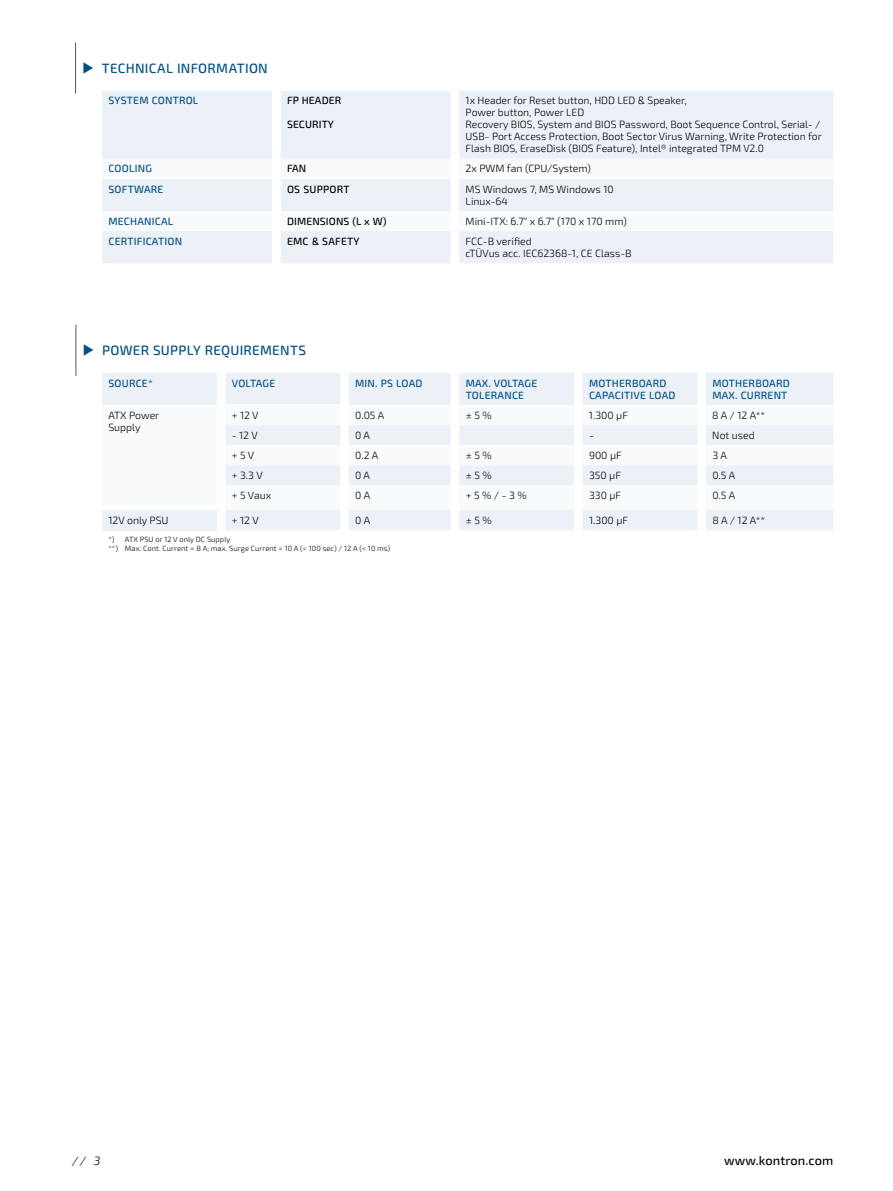
<style>
.page{position:relative;width:893px;height:1191px;background:#fff}
.page>*{position:absolute;margin:0;border:0;box-sizing:border-box;transform-origin:0 0}
.t1{font:500 13.5px "Sn T";letter-spacing:.02em;color:#005083}
.t2{font:500 12.75px "Sn T";letter-spacing:.01em;color:#000}
.t3{font:italic 300 12px "Sn T";color:#000}
.t4{font:300 10.5px/12px "Sn T";color:#000}
.t5{font:500 10.5px/12px "Sn T";letter-spacing:.02em;color:#005083}
.t6{font:500 10.5px "Sn T";letter-spacing:.01em;color:#000}
.t7{font:300 7.5px/9px "Sn T";letter-spacing:.01em;color:#000}
</style>
<div class="page">
<hr style="left:75px;top:43px;width:1px;height:51px;background:#575756">
<div style="left:102px;top:91px;width:731px;height:172px;background:#ecf0f7"></div>
<svg style="left:272px;top:91px;width:9px;height:172px"></svg>
<svg style="left:102px;top:159px;width:731px;height:72px"></svg>
<hr style="left:76px;top:325px;width:1px;height:51px;background:#575756">
<svg style="left:102px;top:373px;width:731px;height:157px"></svg>
<p class="t1" style="left:102px;top:60px;width:168px">TECHNICAL INFORMATION</p>
<p class="t5" style="left:108px;top:95px;width:91px">SYSTEM CONTROL</p>
<p class="t6" style="left:287px;top:94px;width:56px">FP HEADER</p>
<p class="t6" style="left:287px;top:118px;width:48px">SECURITY</p>
<p class="t4" style="left:466px;top:95px;width:358px">1x Header for Reset button, HDD LED &amp; Speaker,<br>Power button, Power LED<br>Recovery BIOS, System and BIOS Password, Boot Sequence Control, Serial- / USB- Port Access Protection, Boot Sector Virus Warning, Write Protection for Flash BIOS, EraseDisk (BIOS Feature), Intel® integrated TPM V2.0</p>
<p class="t5" style="left:108px;top:163px;width:45px">COOLING</p>
<p class="t6" style="left:287px;top:163px;width:21px">FAN</p>
<p class="t4" style="left:466px;top:163px;width:127px">2x PWM fan (CPU/System)</p>
<p class="t5" style="left:108px;top:183px;width:56px">SOFTWARE</p>
<p class="t6" style="left:287px;top:183px;width:64px">OS SUPPORT</p>
<p class="t4" style="left:466px;top:183px;width:150px">MS Windows 7, MS Windows 10<br>Linux-64</p>
<p class="t5" style="left:108px;top:215px;width:66px">MECHANICAL</p>
<p class="t6" style="left:287px;top:215px;width:101px">DIMENSIONS (L x W)</p>
<p class="t4" style="left:466px;top:215px;width:163px">Mini-ITX: 6.7“ x 6.7“ (170 x 170 mm)</p>
<p class="t5" style="left:108px;top:235px;width:75px">CERTIFICATION</p>
<p class="t6" style="left:287px;top:235px;width:74px">EMC &amp; SAFETY</p>
<p class="t4" style="left:466px;top:235px;width:168px">FCC-B verified<br>cTÜVus acc. IEC62368-1, CE Class-B</p>
<p class="t1" style="left:102px;top:342px;width:205px">POWER SUPPLY REQUIREMENTS</p>
<p class="t5" style="left:108px;top:377px;width:46px">SOURCE*</p>
<p class="t5" style="left:232px;top:377px;width:45px">VOLTAGE</p>
<p class="t5" style="left:355px;top:377px;width:69px">MIN. PS LOAD</p>
<p class="t5" style="left:466px;top:377px;width:73px">MAX. VOLTAGE<br>TOLERANCE</p>
<p class="t5" style="left:589px;top:377px;width:88px">MOTHERBOARD<br>CAPACITIVE LOAD</p>
<p class="t5" style="left:712px;top:377px;width:79px">MOTHERBOARD<br>MAX. CURRENT</p>
<p class="t4" style="left:108px;top:409px;width:52px">ATX Power<br>Supply</p>
<p class="t4" style="left:232px;top:409px;width:28px">+ 12 V</p>
<p class="t4" style="left:355px;top:409px;width:31px">0.05 A</p>
<p class="t4" style="left:466px;top:409px;width:28px">± 5 %</p>
<p class="t4" style="left:589px;top:409px;width:41px">1.300 µF</p>
<p class="t4" style="left:712px;top:409px;width:54px">8 A / 12 A**</p>
<p class="t4" style="left:232px;top:429px;width:27px">- 12 V</p>
<p class="t4" style="left:355px;top:429px;width:16px">0 A</p>
<p class="t4" style="left:589px;top:429px;width:6px">-</p>
<p class="t4" style="left:712px;top:429px;width:44px">Not used</p>
<p class="t4" style="left:232px;top:449px;width:24px">+ 5 V</p>
<p class="t4" style="left:355px;top:449px;width:25px">0.2 A</p>
<p class="t4" style="left:466px;top:449px;width:28px">± 5 %</p>
<p class="t4" style="left:589px;top:449px;width:34px">900 µF</p>
<p class="t4" style="left:712px;top:449px;width:16px">3 A</p>
<p class="t4" style="left:232px;top:469px;width:32px">+ 3.3 V</p>
<p class="t4" style="left:355px;top:469px;width:16px">0 A</p>
<p class="t4" style="left:466px;top:469px;width:28px">± 5 %</p>
<p class="t4" style="left:589px;top:469px;width:33px">350 µF</p>
<p class="t4" style="left:712px;top:469px;width:24px">0.5 A</p>
<p class="t4" style="left:232px;top:489px;width:41px">+ 5 Vaux</p>
<p class="t4" style="left:355px;top:489px;width:16px">0 A</p>
<p class="t4" style="left:466px;top:489px;width:63px">+ 5 % / - 3 %</p>
<p class="t4" style="left:589px;top:489px;width:34px">330 µF</p>
<p class="t4" style="left:712px;top:489px;width:24px">0.5 A</p>
<p class="t4" style="left:109px;top:514px;width:62px">12V only PSU</p>
<p class="t4" style="left:232px;top:514px;width:28px">+ 12 V</p>
<p class="t4" style="left:355px;top:514px;width:16px">0 A</p>
<p class="t4" style="left:466px;top:514px;width:28px">± 5 %</p>
<p class="t4" style="left:589px;top:514px;width:41px">1.300 µF</p>
<p class="t4" style="left:712px;top:514px;width:54px">8 A / 12 A**</p>
<p class="t7" style="left:108px;top:535px;width:8px">*)</p>
<p class="t7" style="left:108px;top:535px;width:283px;text-indent:16px">ATX PSU or 12 V only DC Supply<br>**) Max. Cont. Current = 8 A; max. Surge Current = 10 A (&lt; 100 sec) / 12 A (&lt; 10 ms)</p>
<p class="t3" style="left:72px;top:1153px;width:29px">// 3</p>
<p class="t2" style="left:724px;top:1153px;width:111px">www.kontron.com</p>
</div>
